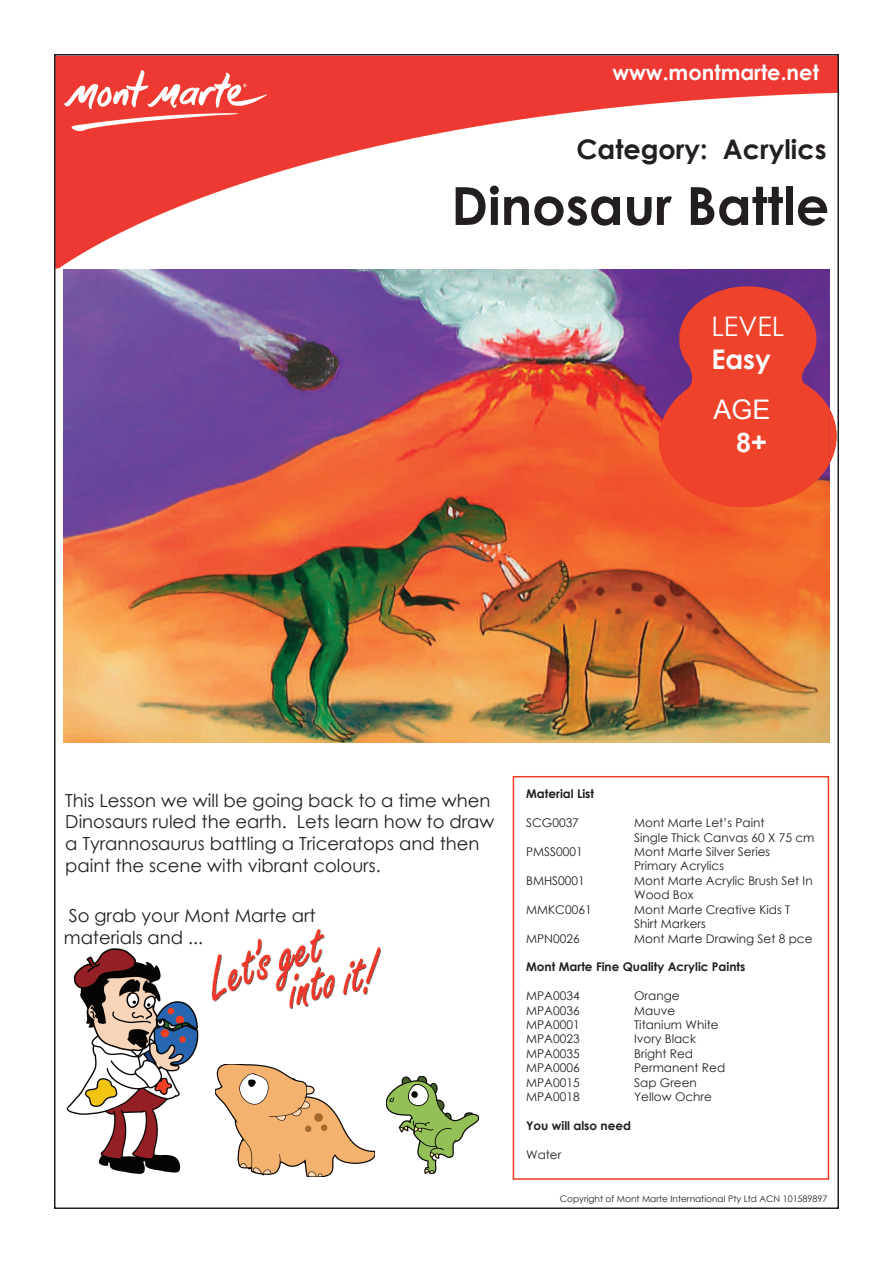
<style>
.page{position:relative;width:893px;height:1263px;background:#fff}
.page>*{position:absolute;margin:0;border:0;box-sizing:border-box;transform-origin:0 0}
.t1{font:700 52.5px "Century Gothic";color:#231f20}
.t2{font:700 27px "Century Gothic";color:#231f20}
.t3{font:27px "Century Gothic";color:#fff}
.t4{font:700 27px "Century Gothic";color:#fff}
.t5{font:27px "Arial";color:#fff}
.t6{font:700 27px "Arial";color:#fff}
.t7{font:700 21px "Century Gothic";color:#fff}
.t8{font:18px/21.6px "Century Gothic";color:#231f20}
.t9{font:12px/14.4px "Century Gothic";color:#231f20}
.t10{font:700 12px "Century Gothic";color:#231f20}
.t11{font:9px "Century Gothic";color:#231f20}
</style>
<div class="page">
<img style="left:57px;top:57px;width:779px;height:212px">
<div style="left:513px;top:776px;width:316px;height:404px;border:2px solid #ef3c25"></div>
<img style="left:64px;top:270px;width:765px;height:473px">
<img style="left:829px;top:408px;width:7px;height:56px">
<img style="left:659px;top:286px;width:170px;height:221px">
<img style="left:213px;top:929px;width:167px;height:79px">
<img style="left:65px;top:70px;width:201px;height:60px">
<img style="left:66px;top:948px;width:133px;height:226px">
<img style="left:386px;top:1076px;width:93px;height:98px">
<img style="left:216px;top:1064px;width:158px;height:112px">
<h3 class="t7" style="left:612px;top:58px;width:208px">www.montmarte.net</h3>
<h2 class="t2" style="left:577px;top:132px;width:251px">Category: Acrylics</h2>
<h1 class="t1" style="left:451px;top:172px;width:379px">Dinosaur Battle</h1>
<h2 class="t3" style="left:711px;top:309px;width:74px">LEVEL</h2>
<h2 class="t4" style="left:711px;top:342px;width:61px">Easy</h2>
<h2 class="t5" style="left:713px;top:395px;width:59px">AGE</h2>
<h2 class="t6" style="left:736px;top:427px;width:32px">8+</h2>
<h3 class="t8" style="left:65px;top:789px;width:431px">This Lesson we will be going back to a time when Dinosaurs ruled the earth. Lets learn how to draw a Tyrannosaurus battling a Triceratops and then paint the scene with vibrant colours.</h3>
<p class="t10" style="left:526px;top:786px;width:69px">Material List</p>
<p class="t9" style="left:526px;top:815px;width:54px">SCG0037</p>
<p class="t9" style="left:634px;top:815px;width:182px">Mont Marte Let’s Paint<br>Single Thick Canvas 60 X 75 cm</p>
<p class="t9" style="left:526px;top:844px;width:58px">PMSS0001</p>
<p class="t9" style="left:634px;top:844px;width:138px">Mont Marte Silver Series<br>Primary Acrylics</p>
<p class="t9" style="left:526px;top:873px;width:60px">BMHS0001</p>
<p class="t9" style="left:634px;top:873px;width:180px">Mont Marte Acrylic Brush Set In<br>Wood Box</p>
<p class="t9" style="left:526px;top:902px;width:67px">MMKC0061</p>
<p class="t9" style="left:634px;top:902px;width:158px">Mont Marte Creative Kids T<br>Shirt Markers</p>
<p class="t9" style="left:526px;top:930px;width:55px">MPN0026</p>
<p class="t9" style="left:634px;top:930px;width:180px">Mont Marte Drawing Set 8 pce</p>
<p class="t10" style="left:526px;top:959px;width:221px">Mont Marte Fine Quality Acrylic Paints</p>
<p class="t9" style="left:526px;top:988px;width:55px">MPA0034</p>
<p class="t9" style="left:634px;top:988px;width:47px">Orange</p>
<p class="t9" style="left:526px;top:1002px;width:55px">MPA0036</p>
<p class="t9" style="left:634px;top:1002px;width:42px">Mauve</p>
<p class="t9" style="left:526px;top:1017px;width:55px">MPA0001</p>
<p class="t9" style="left:634px;top:1017px;width:86px">Titanium White</p>
<p class="t9" style="left:526px;top:1031px;width:55px">MPA0023</p>
<p class="t9" style="left:634px;top:1031px;width:63px">Ivory Black</p>
<p class="t9" style="left:526px;top:1046px;width:55px">MPA0035</p>
<p class="t9" style="left:634px;top:1046px;width:60px">Bright Red</p>
<p class="t9" style="left:526px;top:1060px;width:55px">MPA0006</p>
<p class="t9" style="left:634px;top:1060px;width:93px">Permanent Red</p>
<p class="t9" style="left:526px;top:1074px;width:55px">MPA0015</p>
<p class="t9" style="left:634px;top:1074px;width:64px">Sap Green</p>
<p class="t9" style="left:526px;top:1089px;width:55px">MPA0018</p>
<p class="t9" style="left:634px;top:1089px;width:79px">Yellow Ochre</p>
<p class="t10" style="left:526px;top:1118px;width:106px">You will also need</p>
<p class="t9" style="left:526px;top:1146px;width:37px">Water</p>
<h3 class="t8" style="left:64px;top:904px;width:253px">So grab your Mont Marte art materials and ...</h3>
<p class="t11" style="left:560px;top:1193px;width:269px">Copyright of Mont Marte International Pty Ltd ACN 101589897</p>
</div>
